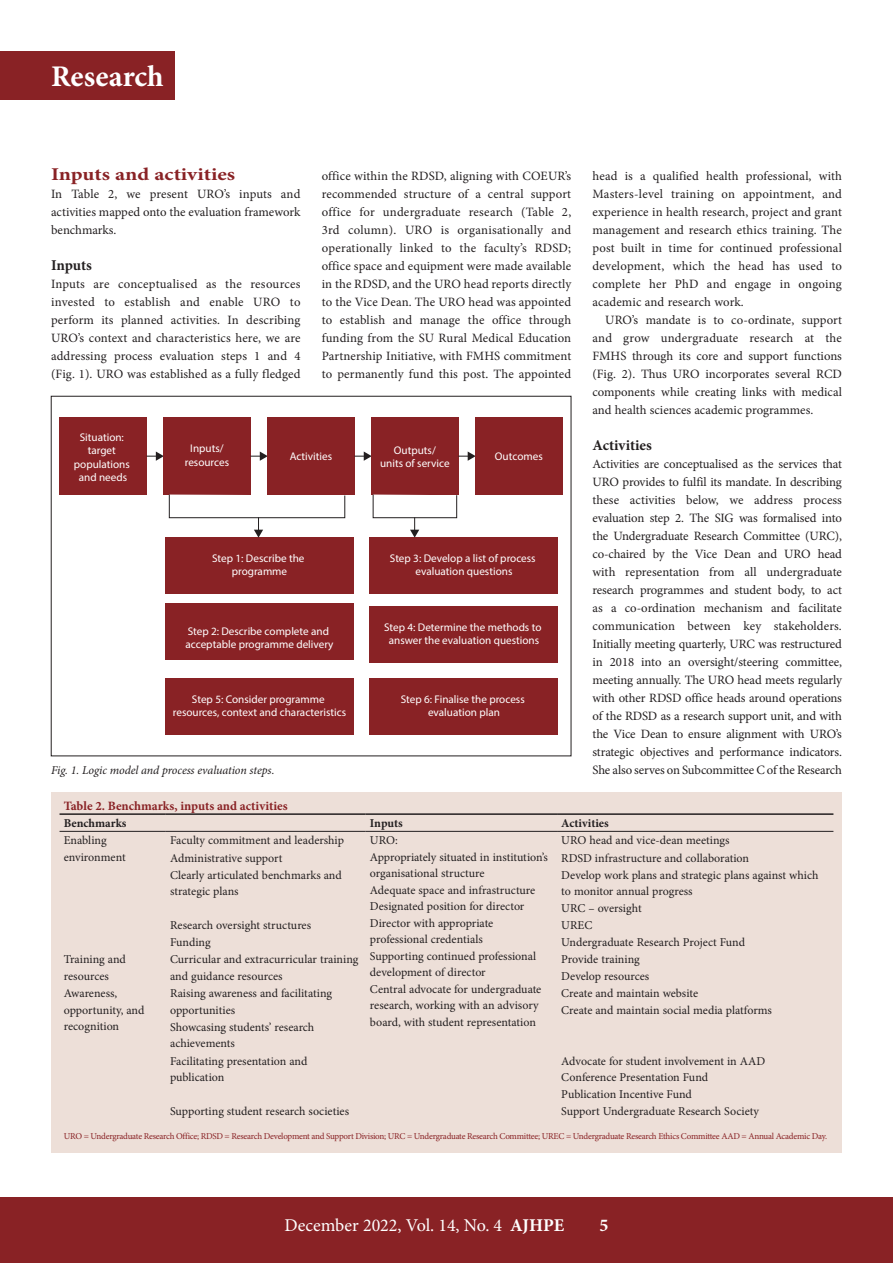
<style>
.page{position:relative;width:893px;height:1263px;background:#fff}
.page>*{position:absolute;margin:0;border:0;box-sizing:border-box;transform-origin:0 0}
.t1{font:700 30px "Minion Pro";color:#fff}
.t2{font:18px "Minion Pro";color:#fff}
.B_HEAD{font:700 18px "Minion Pro";letter-spacing:-.005em;color:#892225;scale:1.2 1}
.t3{font:700 18px "Minion Pro";color:#fff}
.C_HEAD{font:700 15px "Minion Pro";letter-spacing:-.005em;color:#231f20}
.BODY_TEXT_1ST_PARAGR{font:12.75px/18px "Minion Pro";letter-spacing:.005em;color:#231f20;text-align:justify}
.BODY_TEXT_INDENT{font:12.75px/18px "Minion Pro";color:#231f20;text-align:justify}
.TABLE_HEAD{font:700 12.75px "Minion Pro";color:#892225}
.TABLE_COPY{font:12px/16.5px "Minion Pro";color:#231f20}
.CAPTIONS{font:italic 12px "Minion Pro";letter-spacing:-.005em;color:#231f20}
.TABLE_FIELD_NAME{font:700 12px "Minion Pro";color:#231f20}
.t4{font:11.1px/13.4px "Myriad Pro";color:#fff;text-align:center}
.TABLE_FOOTNOTE{font:9px "Minion Pro";letter-spacing:-.025em;color:#892225}
.s1{font-weight:700}
</style>
<div class="page">
<div style="left:0;top:1197px;width:893px;height:66px;background:#892225"></div>
<div style="left:0;top:51px;width:174px;height:49px;background:#892225"></div>
<div style="left:51px;top:792px;width:791px;height:360px;background:#eddfd8"></div>
<hr style="left:60px;top:813px;width:106px;height:2px;background:#231f20">
<hr style="left:166px;top:813px;width:200px;height:2px;background:#231f20">
<hr style="left:366px;top:813px;width:191px;height:2px;background:#231f20">
<hr style="left:557px;top:813px;width:276px;height:2px;background:#231f20">
<hr style="left:60px;top:831px;width:106px;height:1px;background:#231f20">
<hr style="left:166px;top:831px;width:200px;height:1px;background:#231f20">
<hr style="left:366px;top:831px;width:191px;height:1px;background:#231f20">
<hr style="left:557px;top:831px;width:276px;height:1px;background:#231f20">
<div style="left:60px;top:417px;width:87px;height:78px;background:#892225"></div>
<svg style="left:147px;top:451px;width:17px;height:10px"></svg>
<div style="left:164px;top:417px;width:87px;height:78px;background:#892225"></div>
<div style="left:165px;top:537px;width:189px;height:57px;background:#892225"></div>
<div style="left:165px;top:603px;width:189px;height:57px;background:#892225"></div>
<div style="left:369px;top:537px;width:189px;height:57px;background:#892225"></div>
<div style="left:369px;top:606px;width:189px;height:57px;background:#892225"></div>
<div style="left:165px;top:678px;width:189px;height:57px;background:#892225"></div>
<div style="left:369px;top:678px;width:189px;height:57px;background:#892225"></div>
<svg style="left:250px;top:451px;width:18px;height:10px"></svg>
<div style="left:268px;top:417px;width:87px;height:78px;background:#892225"></div>
<svg style="left:354px;top:451px;width:18px;height:10px"></svg>
<div style="left:372px;top:417px;width:87px;height:78px;background:#892225"></div>
<svg style="left:458px;top:451px;width:17px;height:10px"></svg>
<div style="left:475px;top:417px;width:87px;height:78px;background:#892225"></div>
<svg style="left:168px;top:494px;width:178px;height:44px"></svg>
<svg style="left:372px;top:494px;width:86px;height:44px"></svg>
<h1 class="t1" style="left:51px;top:56px;width:114px">Research</h1>
<h2 class="B_HEAD" style="left:51px;top:162px;width:155px">Inputs and activities</h2>
<p class="BODY_TEXT_1ST_PARAGR" style="left:51px;top:185px;width:251px">In Table 2, we present URO’s inputs and activities mapped onto the evaluation framework benchmarks.</p>
<h3 class="C_HEAD" style="left:51px;top:255px;width:42px">Inputs</h3>
<p class="BODY_TEXT_1ST_PARAGR" style="left:51px;top:275px;width:251px">Inputs are conceptualised as the resources invested to establish and enable URO to perform its planned activities. In describing URO’s context and characteristics here, we are addressing process evaluation steps 1 and 4 (Fig. 1). URO was established as a fully fledged</p>
<p class="BODY_TEXT_1ST_PARAGR" style="left:322px;top:167px;width:251px">office within the RDSD, aligning with COEUR’s recommended structure of a central support office for undergraduate research (Table 2, 3rd column). URO is organisationally and operationally linked to the faculty’s RDSD; office space and equipment were made available in the RDSD, and the URO head reports directly to the Vice Dean. The URO head was appointed to establish and manage the office through funding from the SU Rural Medical Education Partnership Initiative, with FMHS commitment to permanently fund this post. The appointed</p>
<p class="BODY_TEXT_1ST_PARAGR" style="left:592px;top:167px;width:251px">head is a qualified health professional, with Masters-level training on appointment, and experience in health research, project and grant management and research ethics training. The post built in time for continued professional development, which the head has used to complete her PhD and engage in ongoing academic and research work.</p>
<p class="BODY_TEXT_INDENT" style="left:592px;top:311px;width:251px;text-indent:13px">URO’s mandate is to co-ordinate, support and grow undergraduate research at the FMHS through its core and support functions (Fig. 2). Thus URO incorporates several RCD components while creating links with medical and health sciences academic programmes.</p>
<h3 class="C_HEAD" style="left:592px;top:435px;width:61px">Activities</h3>
<p class="BODY_TEXT_1ST_PARAGR" style="left:592px;top:455px;width:251px">Activities are conceptualised as the services that URO provides to fulfil its mandate. In describing these activities below, we address process evaluation step 2. The SIG was formalised into the Undergraduate Research Committee (URC), co-chaired by the Vice Dean and URO head with representation from all undergraduate research programmes and student body, to act as a co-ordination mechanism and facilitate communication between key stakeholders.<br>Initially meeting quarterly, URC was restructured in 2018 into an oversight/steering committee, meeting annually. The URO head meets regularly with other RDSD office heads around operations of the RDSD as a research support unit, and with the Vice Dean to ensure alignment with URO’s strategic objectives and performance indicators.<br>She also serves on Subcommittee C of the Research</p>
<p class="t4" style="left:74px;top:430px;width:57px">Situation: target populations and needs</p>
<p class="t4" style="left:185px;top:442px;width:46px">Inputs/ resources</p>
<p class="t4" style="left:290px;top:449px;width:44px">Activities</p>
<p class="t4" style="left:380px;top:443px;width:71px">Outputs/<br>units of service</p>
<p class="t4" style="left:495px;top:449px;width:49px">Outcomes</p>
<p class="t4" style="left:390px;top:551px;width:147px">Step 3: Develop a list of process evaluation questions</p>
<p class="t4" style="left:212px;top:551px;width:94px">Step 1: Describe the programme</p>
<p class="t4" style="left:384px;top:620px;width:159px">Step 4: Determine the methods to answer the evaluation questions</p>
<p class="t4" style="left:185px;top:624px;width:150px;text-align:left">Step 2: Describe complete and acceptable programme delivery</p>
<p class="t4" style="left:173px;top:692px;width:175px">Step 5: Consider programme resources, context and characteristics</p>
<p class="t4" style="left:401px;top:692px;width:125px">Step 6: Finalise the process evaluation plan</p>
<p class="CAPTIONS" style="left:51px;top:762px;width:225px">Fig. 1. Logic model and process evaluation steps.</p>
<p class="TABLE_HEAD" style="left:64px;top:797px;width:225px">Table 2. Benchmarks, inputs and activities</p>
<p class="TABLE_FIELD_NAME" style="left:64px;top:815px;width:64px">Benchmarks</p>
<p class="TABLE_FIELD_NAME" style="left:370px;top:815px;width:34px">Inputs</p>
<p class="TABLE_FIELD_NAME" style="left:561px;top:815px;width:49px">Activities</p>
<p class="TABLE_COPY" style="left:64px;top:832px;width:63px">Enabling environment</p>
<p class="TABLE_COPY" style="left:170px;top:832px;width:175px">Faculty commitment and leadership</p>
<p class="TABLE_COPY" style="left:370px;top:832px;width:29px">URO:</p>
<p class="TABLE_COPY" style="left:561px;top:832px;width:170px">URO head and vice-dean meetings</p>
<p class="TABLE_COPY" style="left:370px;top:849px;width:179px">Appropriately situated in institution’s organisational structure</p>
<p class="TABLE_COPY" style="left:370px;top:882px;width:167px">Adequate space and infrastructure</p>
<p class="TABLE_COPY" style="left:370px;top:898px;width:156px">Designated position for director</p>
<p class="TABLE_COPY" style="left:370px;top:915px;width:125px">Director with appropriate professional credentials</p>
<p class="TABLE_COPY" style="left:370px;top:948px;width:168px">Supporting continued professional development of director</p>
<p class="TABLE_COPY" style="left:370px;top:981px;width:173px">Central advocate for undergraduate research, working with an advisory board, with student representation</p>
<p class="TABLE_COPY" style="left:170px;top:849px;width:114px">Administrative support</p>
<p class="TABLE_COPY" style="left:561px;top:849px;width:189px">RDSD infrastructure and collaboration</p>
<p class="TABLE_COPY" style="left:170px;top:867px;width:173px">Clearly articulated benchmarks and strategic plans</p>
<p class="TABLE_COPY" style="left:561px;top:867px;width:259px">Develop work plans and strategic plans against which to monitor annual progress</p>
<p class="TABLE_COPY" style="left:561px;top:900px;width:82px">URC – oversight</p>
<p class="TABLE_COPY" style="left:170px;top:917px;width:143px">Research oversight structures</p>
<p class="TABLE_COPY" style="left:561px;top:917px;width:33px">UREC</p>
<p class="TABLE_COPY" style="left:170px;top:934px;width:42px">Funding</p>
<p class="TABLE_COPY" style="left:561px;top:934px;width:185px">Undergraduate Research Project Fund</p>
<p class="TABLE_COPY" style="left:64px;top:951px;width:64px">Training and resources</p>
<p class="TABLE_COPY" style="left:170px;top:951px;width:190px">Curricular and extracurricular training and guidance resources</p>
<p class="TABLE_COPY" style="left:561px;top:951px;width:80px">Provide training</p>
<p class="TABLE_COPY" style="left:561px;top:968px;width:90px">Develop resources</p>
<p class="TABLE_COPY" style="left:64px;top:985px;width:82px">Awareness, opportunity, and recognition</p>
<p class="TABLE_COPY" style="left:170px;top:985px;width:163px">Raising awareness and facilitating opportunities</p>
<p class="TABLE_COPY" style="left:561px;top:985px;width:138px">Create and maintain website</p>
<p class="TABLE_COPY" style="left:561px;top:1002px;width:212px">Create and maintain social media platforms</p>
<p class="TABLE_COPY" style="left:170px;top:1019px;width:146px">Showcasing students’ research achievements</p>
<p class="TABLE_COPY" style="left:170px;top:1053px;width:139px">Facilitating presentation and publication</p>
<p class="TABLE_COPY" style="left:561px;top:1053px;width:205px">Advocate for student involvement in AAD</p>
<p class="TABLE_COPY" style="left:561px;top:1069px;width:148px">Conference Presentation Fund</p>
<p class="TABLE_COPY" style="left:561px;top:1086px;width:132px">Publication Incentive Fund</p>
<p class="TABLE_COPY" style="left:170px;top:1103px;width:181px">Supporting student research societies</p>
<p class="TABLE_COPY" style="left:561px;top:1103px;width:199px">Support Undergraduate Research Society</p>
<p class="TABLE_FOOTNOTE" style="left:64px;top:1130px;width:765px">URO = Undergraduate Research Office; RDSD = Research Development and Support Division; URC = Undergraduate Research Committee; UREC = Undergraduate Research Ethics Committee AAD = Annual Academic Day.</p>
<h2 class="t2" style="left:284px;top:1213px;width:281px">December 2022, Vol. 14, No. 4 <span class="s1">AJHPE</span></h2>
<h2 class="t3" style="left:599px;top:1213px;width:10px">5</h2>
</div>
